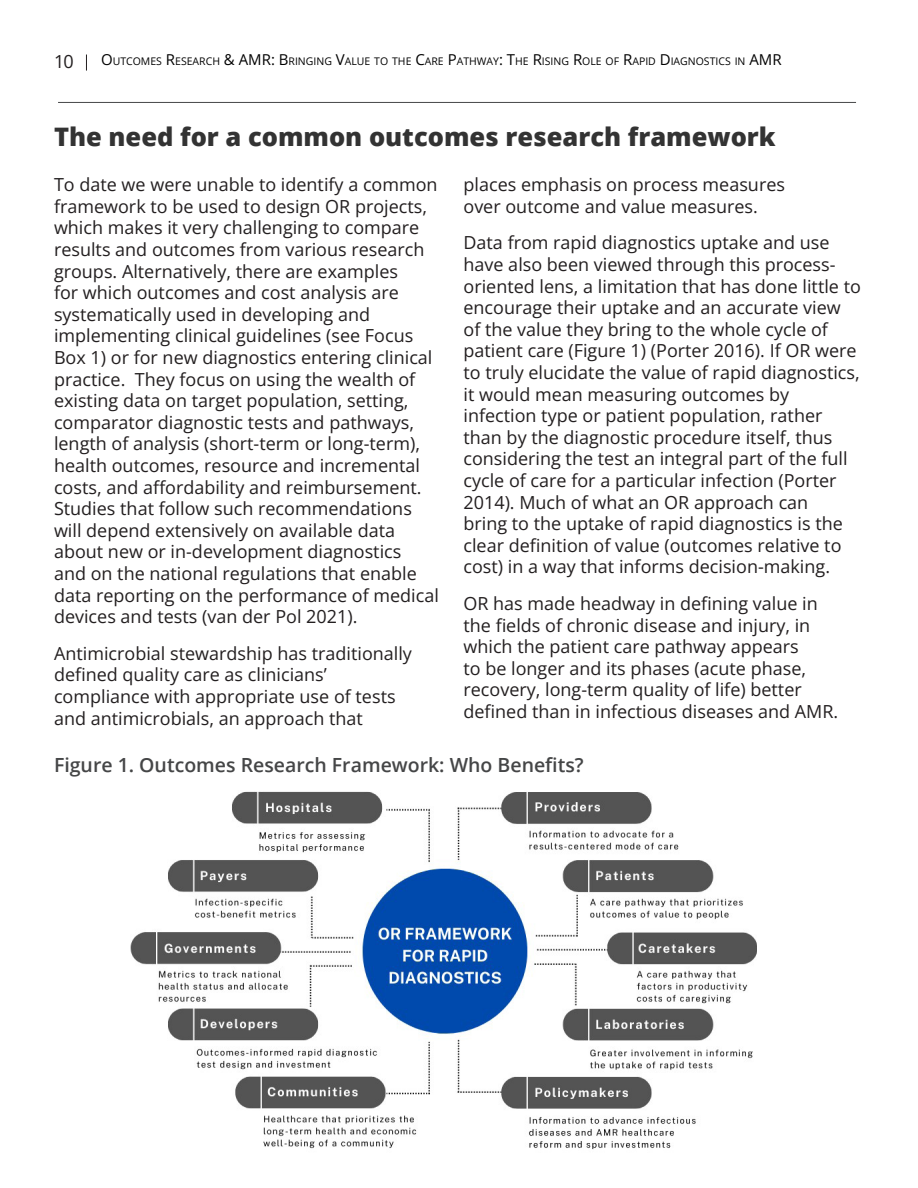
<style>
.page{position:relative;width:918px;height:1188px;background:#fff}
.page>*{position:absolute;margin:0;border:0;box-sizing:border-box;transform-origin:0 0}
.Subtitle_1{font:800 25.5px "Open Sans";color:#333}
.Table_title{font:600 19.5px "Open Sans";color:#454647}
.Paragraph_Style_2_Co{font:18px/21.6px "Open Sans";color:#231f20}
.t1{font:10.5px "Open Sans";color:#000}
.s1{font-size:15px}
</style>
<div class="page">
<svg style="left:86px;top:55px;width:1px;height:16px"></svg>
<hr style="left:58px;top:102px;width:798px;height:1px;background:#454647">
<img style="left:130px;top:791px;width:626px;height:359px">
<p class="Paragraph_Style_2_Co" style="left:54px;top:50px;width:21px">10</p>
<p class="t1" style="left:101px;top:54px;width:682px"><span class="s1">O</span>UTCOMES <span class="s1">R</span>ESEARCH <span class="s1">&amp; AM R: B</span>RINGING <span class="s1">V</span>ALUE TO THE <span class="s1">C</span>ARE <span class="s1">P</span>ATHWAY<span class="s1">: T</span>HE <span class="s1">R</span>ISING <span class="s1">R</span>OLE OF <span class="s1">R</span>APID <span class="s1">D</span> IAGNOSTICS IN <span class="s1">AM R</span></p>
<p class="Subtitle_1" style="left:54px;top:117px;width:723px">The need for a common outcomes research framework</p>
<p class="Paragraph_Style_2_Co" style="left:54px;top:173px;width:386px">To date we were unable to identify a common framework to be used to design OR projects, which makes it very challenging to compare results and outcomes from various research groups. Alternatively, there are examples<br>for which outcomes and cost analysis are systematically used in developing and implementing clinical guidelines (see Focus Box 1) or for new diagnostics entering clinical practice. They focus on using the wealth of existing data on target population, setting, comparator diagnostic tests and pathways, length of analysis (short-term or long-term), health outcomes, resource and incremental costs, and affordability and reimbursement.<br>Studies that follow such recommendations will depend extensively on available data about new or in-development diagnostics<br>and on the national regulations that enable data reporting on the performance of medical devices and tests (van der Pol 2021).</p>
<p class="Paragraph_Style_2_Co" style="left:54px;top:642px;width:359px">Antimicrobial stewardship has traditionally defined quality care as clinicians’ compliance with appropriate use of tests and antimicrobials, an approach that</p>
<p class="Paragraph_Style_2_Co" style="left:464px;top:173px;width:323px">places emphasis on process measures over outcome and value measures.</p>
<p class="Paragraph_Style_2_Co" style="left:464px;top:232px;width:399px">Data from rapid diagnostics uptake and use have also been viewed through this process&shy;oriented lens, a limitation that has done little to encourage their uptake and an accurate view of the value they bring to the whole cycle of patient care (Figure 1) (Porter 2016). If OR were to truly elucidate the value of rapid diagnostics, it would mean measuring outcomes by infection type or patient population, rather than by the diagnostic procedure itself, thus considering the test an integral part of the full cycle of care for a particular infection (Porter 2014). Much of what an OR approach can<br>bring to the uptake of rapid diagnostics is the clear definition of value (outcomes relative to cost) in a way that informs decision-making.</p>
<p class="Paragraph_Style_2_Co" style="left:464px;top:592px;width:376px">OR has made headway in defining value in the fields of chronic disease and injury, in which the patient care pathway appears<br>to be longer and its phases (acute phase, recovery, long-term quality of life) better defined than in infectious diseases and AMR.</p>
<p class="Table_title" style="left:54px;top:751px;width:531px">Figure 1. Outcomes Research Framework: Who Benefits?</p>
</div>
